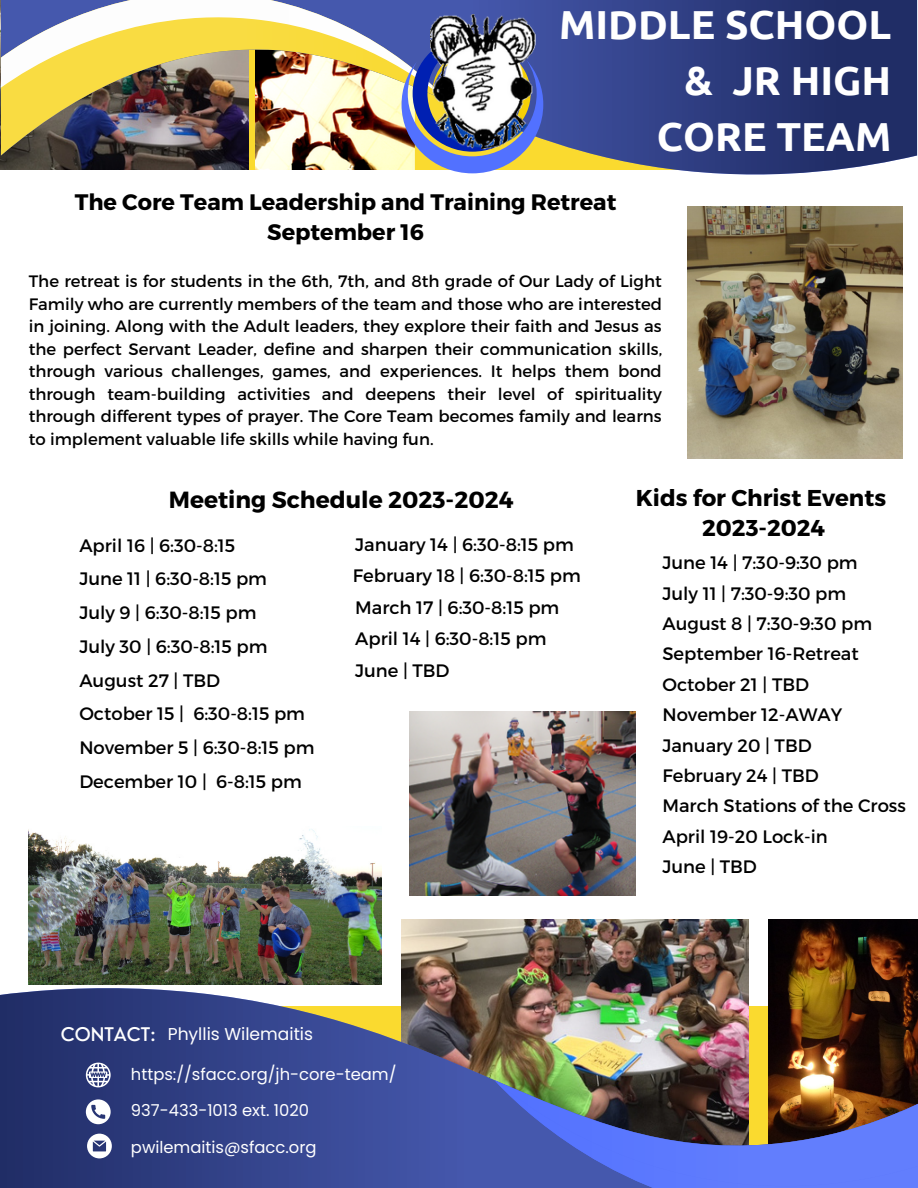
<style>
.page{position:relative;width:918px;height:1188px;background:#fff}
.page>*{position:absolute;margin:0;border:0;box-sizing:border-box;transform-origin:0 0}
.t1{font:700 40.5px "Ubuntu";color:#fff}
.t2{font:700 23.4px "Montserrat";color:#000}
.t3{font:700 22.95px "Montserrat";color:#000}
.t4{font:700 22.35px "Montserrat";color:#000}
.t5{font:500 18.3px "Nourd";color:#fff}
.t6{font:18px "Montserrat";color:#000}
.t7{font:17.1px "Poppins";color:#fff}
.t8{font:16.5px/22.5px "Montserrat";color:#000;text-align:justify}
.t9{font:16.35px "Poppins";color:#fff}
</style>
<div class="page">
<img style="left:768px;top:920px;width:150px;height:60px">
<img style="left:402px;top:920px;width:346px;height:60px">
<svg style="left:0;top:980px;width:918px;height:208px;background:#49507f"></svg>
<img style="left:494px;top:1012px;width:424px;height:68px">
<img style="left:494px;top:1080px;width:424px;height:108px">
<svg style="left:1px;top:0;width:916px;height:175px;background:#424d7f"></svg>
<img style="left:1px;top:101px;width:401px;height:55px">
<svg style="left:1px;top:0;width:448px;height:101px"></svg>
<svg style="left:86px;top:1063px;width:25px;height:24px"></svg>
<svg style="left:86px;top:1099px;width:25px;height:25px"></svg>
<svg style="left:87px;top:1134px;width:25px;height:24px"></svg>
<svg style="left:402px;top:35px;width:141px;height:138px;background:#828bb0"></svg>
<img style="left:431px;top:14px;width:113px;height:136px">
<img style="left:29px;top:829px;width:353px;height:156px">
<img style="left:688px;top:206px;width:215px;height:252px">
<img style="left:410px;top:712px;width:226px;height:183px">
<p class="t1" style="left:559px;top:1px;width:334px">MIDDLE SCHOOL</p>
<p class="t1" style="left:685px;top:57px;width:208px">&amp; JR HIGH</p>
<p class="t1" style="left:657px;top:113px;width:236px">CORE TEAM</p>
<p class="t4" style="left:75px;top:187px;width:543px">The Core Team Leadership and Training Retreat</p>
<p class="t4" style="left:267px;top:218px;width:158px">September 16</p>
<p class="t8" style="left:29px;top:269px;width:635px">The retreat is for students in the 6th, 7th, and 8th grade of Our Lady of Light Family who are currently members of the team and those who are interested in joining. Along with the Adult leaders, they explore their faith and Jesus as the perfect Servant Leader, define and sharpen their communication skills, through various challenges, games, and experiences. It helps them bond through team-building activities and deepens their level of spirituality through different types of prayer. The Core Team becomes family and learns to implement valuable life skills while having fun.</p>
<p class="t2" style="left:169px;top:485px;width:346px">Meeting Schedule 2023-2024</p>
<p class="t6" style="left:79px;top:534px;width:157px">April 16 | 6:30-8:15</p>
<p class="t6" style="left:79px;top:567px;width:189px">June 11 | 6:30-8:15 pm</p>
<p class="t6" style="left:79px;top:601px;width:179px">July 9 | 6:30-8:15 pm</p>
<p class="t6" style="left:79px;top:635px;width:190px">July 30 | 6:30-8:15 pm</p>
<p class="t6" style="left:79px;top:669px;width:142px">August 27 | TBD</p>
<p class="t6" style="left:79px;top:702px;width:227px">October 15 | 6:30-8:15 pm</p>
<p class="t6" style="left:79px;top:736px;width:237px">November 5 | 6:30-8:15 pm</p>
<p class="t6" style="left:79px;top:770px;width:224px">December 10 | 6-8:15 pm</p>
<p class="t6" style="left:355px;top:533px;width:220px">January 14 | 6:30-8:15 pm</p>
<p class="t6" style="left:353px;top:564px;width:229px">February 18 | 6:30-8:15 pm</p>
<p class="t6" style="left:355px;top:596px;width:206px">March 17 | 6:30-8:15 pm</p>
<p class="t6" style="left:355px;top:627px;width:193px">April 14 | 6:30-8:15 pm</p>
<p class="t6" style="left:355px;top:659px;width:96px">June | TBD</p>
<p class="t3" style="left:636px;top:483px;width:252px">Kids for Christ Events</p>
<p class="t3" style="left:702px;top:513px;width:125px">2023-2024</p>
<p class="t6" style="left:662px;top:551px;width:197px">June 14 | 7:30-9:30 pm</p>
<p class="t6" style="left:662px;top:582px;width:185px">July 11 | 7:30-9:30 pm</p>
<p class="t6" style="left:662px;top:612px;width:211px">August 8 | 7:30-9:30 pm</p>
<p class="t6" style="left:662px;top:642px;width:198px">September 16-Retreat</p>
<p class="t6" style="left:662px;top:673px;width:148px">October 21 | TBD</p>
<p class="t6" style="left:662px;top:703px;width:181px">November 12-AWAY</p>
<p class="t6" style="left:662px;top:733px;width:151px">January 20 | TBD</p>
<p class="t6" style="left:662px;top:764px;width:158px">February 24 | TBD</p>
<p class="t6" style="left:662px;top:794px;width:245px">March Stations of the Cross</p>
<p class="t6" style="left:662px;top:825px;width:167px">April 19-20 Lock-in</p>
<p class="t6" style="left:662px;top:855px;width:96px">June | TBD</p>
<p class="t5" style="left:61px;top:1023px;width:97px">CONTACT:</p>
<p class="t7" style="left:168px;top:1022px;width:147px">Phyllis Wilemaitis</p>
<p class="t9" style="left:131px;top:1062px;width:267px">https://sfacc.org/jh-core-team/</p>
<p class="t9" style="left:131px;top:1099px;width:180px">937-433-1013 ext. 1020</p>
<p class="t9" style="left:131px;top:1136px;width:187px">pwilemaitis@sfacc.org</p>
</div>
